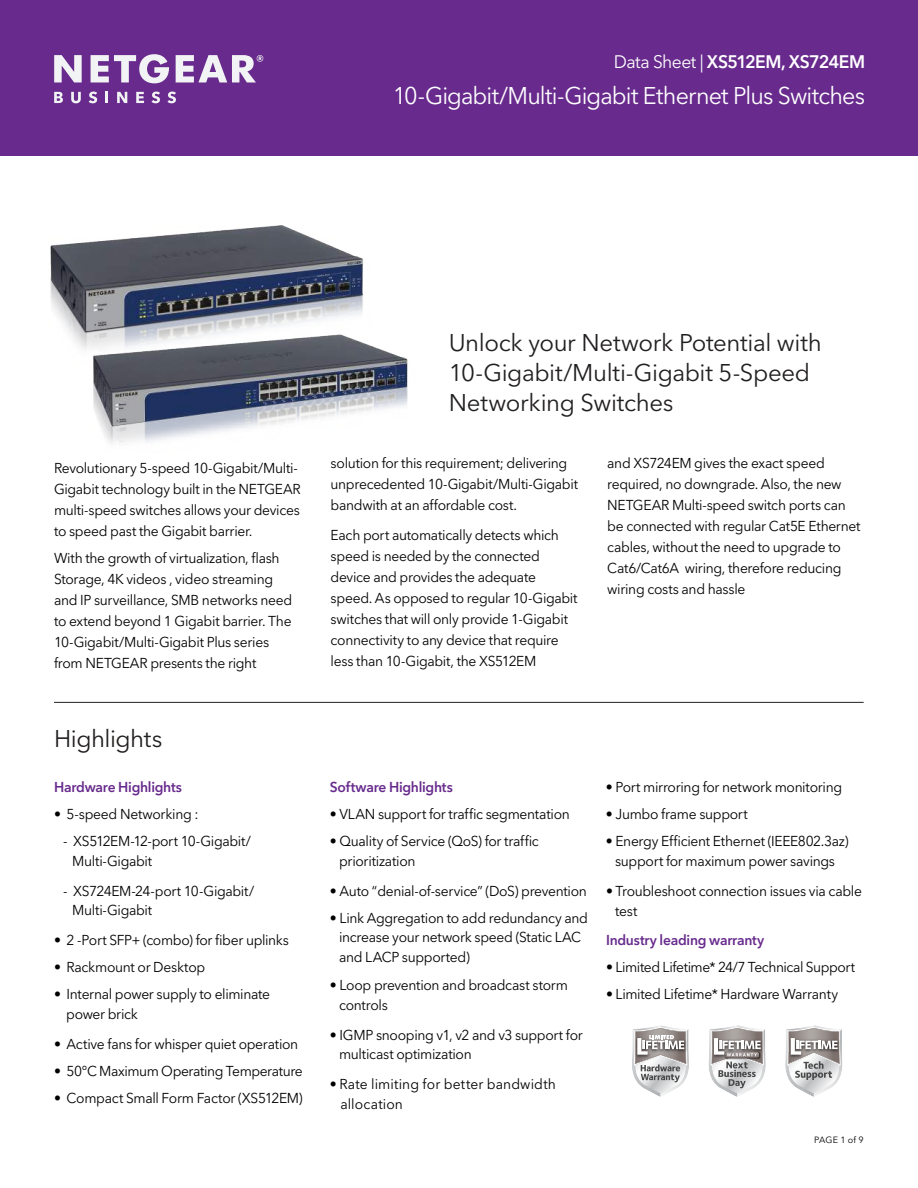
<style>
.page{position:relative;width:918px;height:1188px;background:#fff}
.page>*{position:absolute;margin:0;border:0;box-sizing:border-box;transform-origin:0 0}
.t1{font:24px/30px "Avenir Next LT Pro";letter-spacing:-.015em;color:#221f1f}
.t2{font:24px "Avenir Next LT Pro";letter-spacing:-.035em;color:#fff}
.t3{font:600 18px "Avenir Next LT Pro";letter-spacing:-.035em;color:#fff}
.t4{font:14.25px/21px "Avenir Next LT Pro";letter-spacing:-.025em;color:#000}
.t5{font:600 14.25px "Avenir Next LT Pro";letter-spacing:-.02em;color:#682b8d}
.t6{font:14.25px/20px "Avenir Next LT Pro";letter-spacing:.005em;color:#000}
.t7{font:9px "Avenir Next LT Pro";letter-spacing:.015em;color:#000}
.s1{font-weight:400}
</style>
<div class="page">
<div style="left:0;top:0;width:918px;height:156px;background:#682b8d"></div>
<svg style="left:54px;top:92px;width:9px;height:11px"></svg>
<svg style="left:71px;top:92px;width:10px;height:11px"></svg>
<svg style="left:89px;top:92px;width:8px;height:11px"></svg>
<svg style="left:106px;top:92px;width:2px;height:11px"></svg>
<svg style="left:117px;top:92px;width:10px;height:11px"></svg>
<svg style="left:136px;top:92px;width:8px;height:11px"></svg>
<svg style="left:152px;top:92px;width:8px;height:11px"></svg>
<svg style="left:167px;top:92px;width:9px;height:11px"></svg>
<svg style="left:176px;top:55px;width:87px;height:27px"></svg>
<svg style="left:91px;top:54px;width:78px;height:29px"></svg>
<svg style="left:54px;top:55px;width:28px;height:27px"></svg>
<hr style="left:54px;top:702px;width:810px;height:1px;background:#221f1f">
<img style="left:632px;top:1026px;width:29px;height:71px">
<img style="left:634px;top:1082px;width:50px;height:12px">
<svg style="left:634px;top:1027px;width:55px;height:55px"></svg>
<img style="left:708px;top:1029px;width:58px;height:67px">
<img style="left:709px;top:1025px;width:29px;height:72px">
<img style="left:711px;top:1088px;width:53px;height:6px">
<img style="left:764px;top:1037px;width:1px;height:17px">
<img style="left:710px;top:1035px;width:1px;height:25px">
<svg style="left:711px;top:1027px;width:53px;height:61px"></svg>
<img style="left:785px;top:1029px;width:58px;height:67px">
<img style="left:786px;top:1025px;width:29px;height:72px">
<img style="left:787px;top:1080px;width:54px;height:14px">
<img style="left:841px;top:1037px;width:1px;height:17px">
<svg style="left:787px;top:1027px;width:54px;height:53px"></svg>
<img style="left:93px;top:347px;width:315px;height:97px">
<img style="left:50px;top:225px;width:325px;height:158px">
<p class="t3" style="left:614px;top:54px;width:253px"><span class="s1">Data Sheet |</span> XS512EM, XS724EM</p>
<h1 class="t2" style="left:393px;top:85px;width:474px">10-Gigabit/Multi-Gigabit Ethernet Plus Switches</h1>
<p class="t4" style="left:54px;top:458px;width:248px">Revolutionary 5-speed 10-Gigabit/Multi-Gigabit technology built in the NETGEAR multi-speed switches allows your devices to speed past the Gigabit barrier.</p>
<p class="t4" style="left:54px;top:547px;width:240px">With the growth of virtualization, 昀氀ash Storage, 4K videos , video streaming and IP surveillance, SMB networks need to extend beyond 1 Gigabit barrier. The 10-Gigabit/Multi-Gigabit Plus series from NETGEAR presents the right</p>
<h1 class="t1" style="left:54px;top:726px;width:110px">Highlights</h1>
<p class="t5" style="left:54px;top:781px;width:130px">Hardware Highlights</p>
<p class="t4" style="left:54px;top:804px;width:146px">• 5-speed Networking :</p>
<p class="t4" style="left:72px;top:832px;width:180px;line-height:20px;text-indent:-9px">- XS512EM-12-port 10-Gigabit/<br>Multi-Gigabit</p>
<p class="t4" style="left:72px;top:882px;width:183px;line-height:20px;text-indent:-9px">- XS724EM-24-port 10-Gigabit/<br>Multi-Gigabit</p>
<p class="t4" style="left:54px;top:930px;width:237px">• 2 -Port SFP+ (combo) for 昀椀ber uplinks</p>
<p class="t4" style="left:54px;top:957px;width:153px">• Rackmount or Desktop</p>
<p class="t4" style="left:66px;top:984px;width:205px;line-height:20px;text-indent:-12px">• Internal power supply to eliminate power brick</p>
<p class="t4" style="left:54px;top:1033px;width:246px">• Active fans for whisper quiet operation</p>
<p class="t4" style="left:54px;top:1060px;width:250px">• 50°C Maximum Operating Temperature</p>
<p class="t4" style="left:54px;top:1087px;width:250px">• Compact Small Form Factor (XS512EM)</p>
<h1 class="t1" style="left:449px;top:330px;width:375px">Unlock your Network Potential with<br>10-Gigabit/Multi-Gigabit 5-Speed<br>Networking Switches</h1>
<p class="t4" style="left:331px;top:454px;width:249px">solution for this requirement; delivering unprecedented 10-Gigabit/Multi-Gigabit bandwith at an affordable cost.</p>
<p class="t4" style="left:331px;top:526px;width:249px">Each port automatically detects which speed is needed by the connected device and provides the adequate speed. As opposed to regular 10-Gigabit switches that will only provide 1-Gigabit connectivity to any device that require less than 10-Gigabit, the XS512EM</p>
<p class="t4" style="left:607px;top:454px;width:255px">and XS724EM gives the exact speed required, no downgrade. Also, the new NETGEAR Multi-speed switch ports can be connected with regular Cat5E Ethernet cables, without the need to upgrade to Cat6/Cat6A wiring, therefore reducing wiring costs and hassle</p>
<p class="t5" style="left:330px;top:781px;width:124px">Software Highlights</p>
<p class="t4" style="left:330px;top:804px;width:241px">• VLAN support for traf昀椀c segmentation</p>
<p class="t4" style="left:339px;top:831px;width:201px;line-height:20px;text-indent:-9px">• Quality of Service (QoS) for traf昀椀c prioritization</p>
<p class="t4" style="left:330px;top:880px;width:258px">• Auto “denial-of-service” (DoS) prevention</p>
<p class="t4" style="left:339px;top:908px;width:250px;line-height:20px;text-indent:-9px">• Link Aggregation to add redundancy and increase your network speed (Static LAC and LACP supported)</p>
<p class="t4" style="left:339px;top:975px;width:230px;line-height:20px;text-indent:-9px">• Loop prevention and broadcast storm controls</p>
<p class="t4" style="left:339px;top:1025px;width:245px;line-height:20px;text-indent:-9px">• IGMP snooping v1, v2 and v3 support for multicast optimization</p>
<p class="t6" style="left:340px;top:1074px;width:217px;text-indent:-10px">• Rate limiting for better bandwidth allocation</p>
<p class="t4" style="left:606px;top:777px;width:238px">• Port mirroring for network monitoring</p>
<p class="t4" style="left:606px;top:804px;width:143px">• Jumbo frame support</p>
<p class="t4" style="left:606px;top:831px;width:244px;line-height:20px;text-align:center">• Energy Ef昀椀cient Ethernet (IEEE802.3az) support for maximum power savings</p>
<p class="t4" style="left:615px;top:880px;width:248px;text-indent:-9px">• Troubleshoot connection issues via cable test</p>
<p class="t5" style="left:606px;top:934px;width:160px">Industry leading warranty</p>
<p class="t4" style="left:606px;top:957px;width:251px">• Limited Lifetime* 24/7 Technical Support</p>
<p class="t4" style="left:606px;top:984px;width:234px">• Limited Lifetime* Hardware Warranty</p>
<p class="t7" style="left:814px;top:1136px;width:51px">PAGE 1 of 9</p>
</div>
